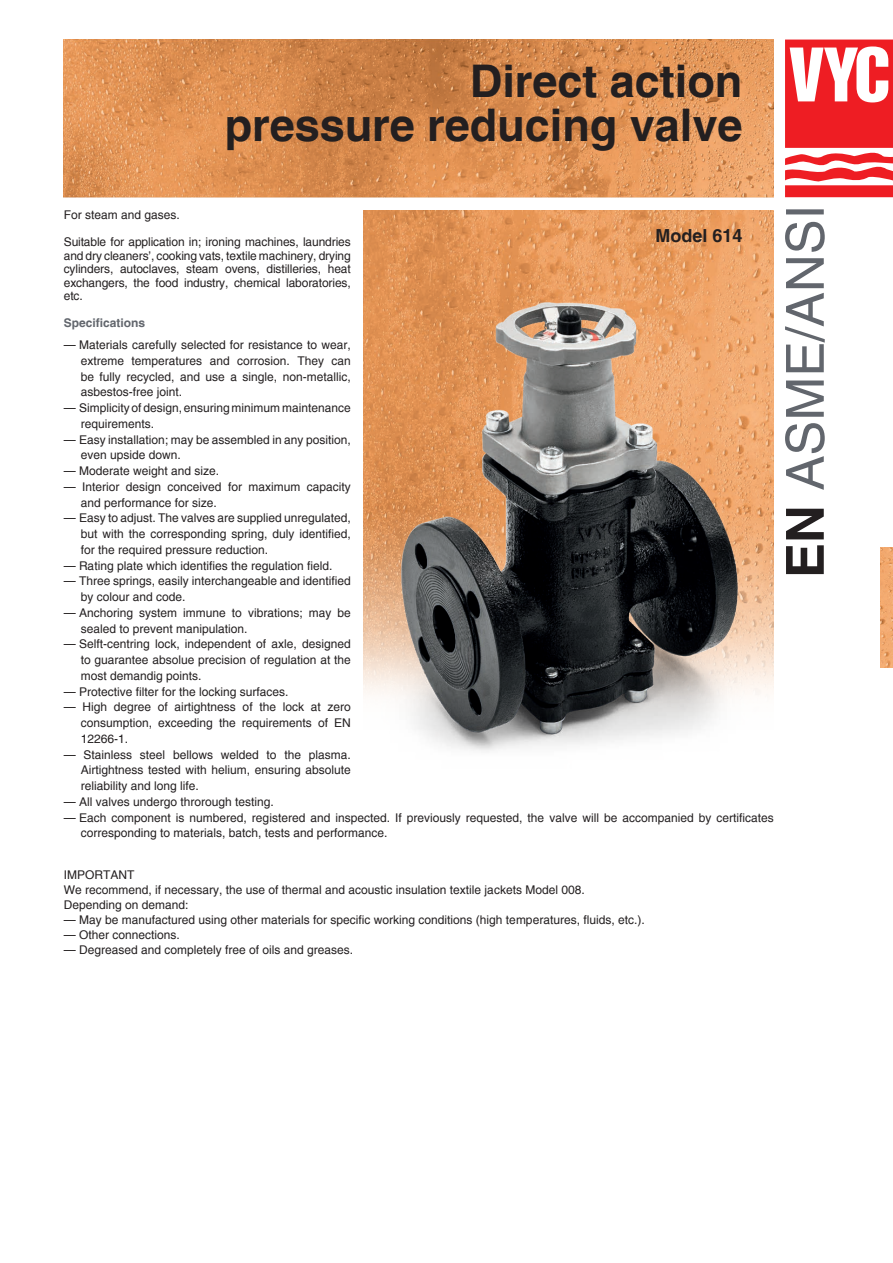
<style>
.page{position:relative;width:893px;height:1263px;background:#fff}
.page>*{position:absolute;margin:0;border:0;box-sizing:border-box;transform-origin:0 0}
.t1{font:52.5px "Helvetica";color:#62666d}
.Título_nombre_producto{font:700 45px "Helvetica";color:#231f20}
.t2{font:700 18px "Helvetica";color:#231f20}
.t3{font:12px/15.8px "Helvetica";color:#231f20;text-align:justify}
.t4{font:700 12px "Helvetica";color:#62666d}
.s1{color:#fff}
.s2{font-weight:700;color:#231f20}
</style>
<div class="page">
<img style="left:64px;top:40px;width:710px;height:158px">
<svg style="left:785px;top:40px;width:108px;height:157px"></svg>
<img style="left:364px;top:210px;width:410px;height:59px">
<img style="left:363px;top:269px;width:411px;height:483px">
<img style="left:880px;top:547px;width:13px;height:121px">
<p class="Título_nombre_producto" style="left:470px;top:54px;width:274px">Direct action</p>
<p class="Título_nombre_producto" style="left:225px;top:97px;width:519px">pressure reducing valve</p>
<p class="t3" style="left:64px;top:207px;width:118px">For steam and gases.</p>
<p class="t3" style="left:64px;top:235px;width:288px;line-height:13.5px">Suitable for application in; ironing machines, laundries and dry cleaners’, cooking vats, textile machinery, drying cylinders, autoclaves, steam ovens, distilleries, heat exchangers, the food industry, chemical laboratories, etc.</p>
<p class="t4" style="left:64px;top:316px;width:83px">Specifications</p>
<p class="t3" style="left:81px;top:337px;width:272px;text-indent:-17px">—<span class="s1">.</span>Materials carefully selected for resistance to wear, extreme temperatures and corrosion. They can be fully recycled, and use a single, non-metallic, asbestos-free joint.</p>
<p class="t3" style="left:81px;top:400px;width:271px;text-indent:-17px">—<span class="s1">.</span>Simplicity of design, ensuring minimum maintenance requirements.</p>
<p class="t3" style="left:81px;top:431px;width:271px;text-indent:-17px">—<span class="s1">.</span>Easy installation; may be assembled in any position, even upside down.</p>
<p class="t3" style="left:64px;top:463px;width:157px">— Moderate weight and size.</p>
<p class="t3" style="left:81px;top:479px;width:271px;text-indent:-17px">— Interior design conceived for maximum capacity and performance for size.</p>
<p class="t3" style="left:81px;top:510px;width:271px;text-indent:-17px">—<span class="s1">.</span>Easy to adjust. The valves are supplied unregulated, but with the corresponding spring, duly identified, for the required pressure reduction.</p>
<p class="t3" style="left:64px;top:557px;width:270px">— Rating plate which identifies the regulation field.</p>
<p class="t3" style="left:81px;top:573px;width:271px;text-indent:-17px">—<span class="s1">.</span>Three springs, easily interchangeable and identified by colour and code.</p>
<p class="t3" style="left:81px;top:605px;width:271px;text-indent:-17px">—<span class="s1">.</span>Anchoring system immune to vibrations; may be sealed to prevent manipulation.</p>
<p class="t3" style="left:81px;top:636px;width:271px;text-indent:-17px">—<span class="s1">.</span>Selft-centring lock, independent of axle, designed to guarantee absolue precision of regulation at the most demandig points.</p>
<p class="t3" style="left:64px;top:683px;width:226px">— Protective filter for the locking surfaces.</p>
<p class="t3" style="left:81px;top:699px;width:271px;text-indent:-17px">— High degree of airtightness of the lock at zero consumption, exceeding the requirements of EN 12266-1.</p>
<p class="t3" style="left:81px;top:746px;width:271px;text-indent:-17px">— Stainless steel bellows welded to the plasma.<br>Airtightness tested with helium, ensuring absolute reliability and long life.</p>
<p class="t3" style="left:64px;top:794px;width:212px">— All valves undergo throrough testing.</p>
<p class="t3" style="left:81px;top:809px;width:695px;text-indent:-17px">—<span class="s1">.</span>Each component is numbered, registered and inspected. If previously requested, the valve will be accompanied by certificates corresponding to materials, batch, tests and performance.</p>
<p class="t3" style="left:64px;top:867px;width:72px">IMPORTANT</p>
<p class="t3" style="left:64px;top:882px;width:522px">We recommend, if necessary, the use of thermal and acoustic insulation textile jackets Model 008.</p>
<p class="t3" style="left:64px;top:897px;width:126px">Depending on demand:</p>
<p class="t3" style="left:64px;top:912px;width:582px">— May be manufactured using other materials for specific working conditions (high temperatures, fluids, etc.).</p>
<p class="t3" style="left:64px;top:927px;width:118px">— Other connections.</p>
<p class="t3" style="left:64px;top:942px;width:291px">— Degreased and completely free of oils and greases.</p>
<p class="t2" style="left:655px;top:225px;width:89px">Model 614</p>
<p class="t1" style="left:775px;top:578px;width:375px;rotate:-90deg"><span class="s2">EN</span> ASME/ANSI</p>
</div>
